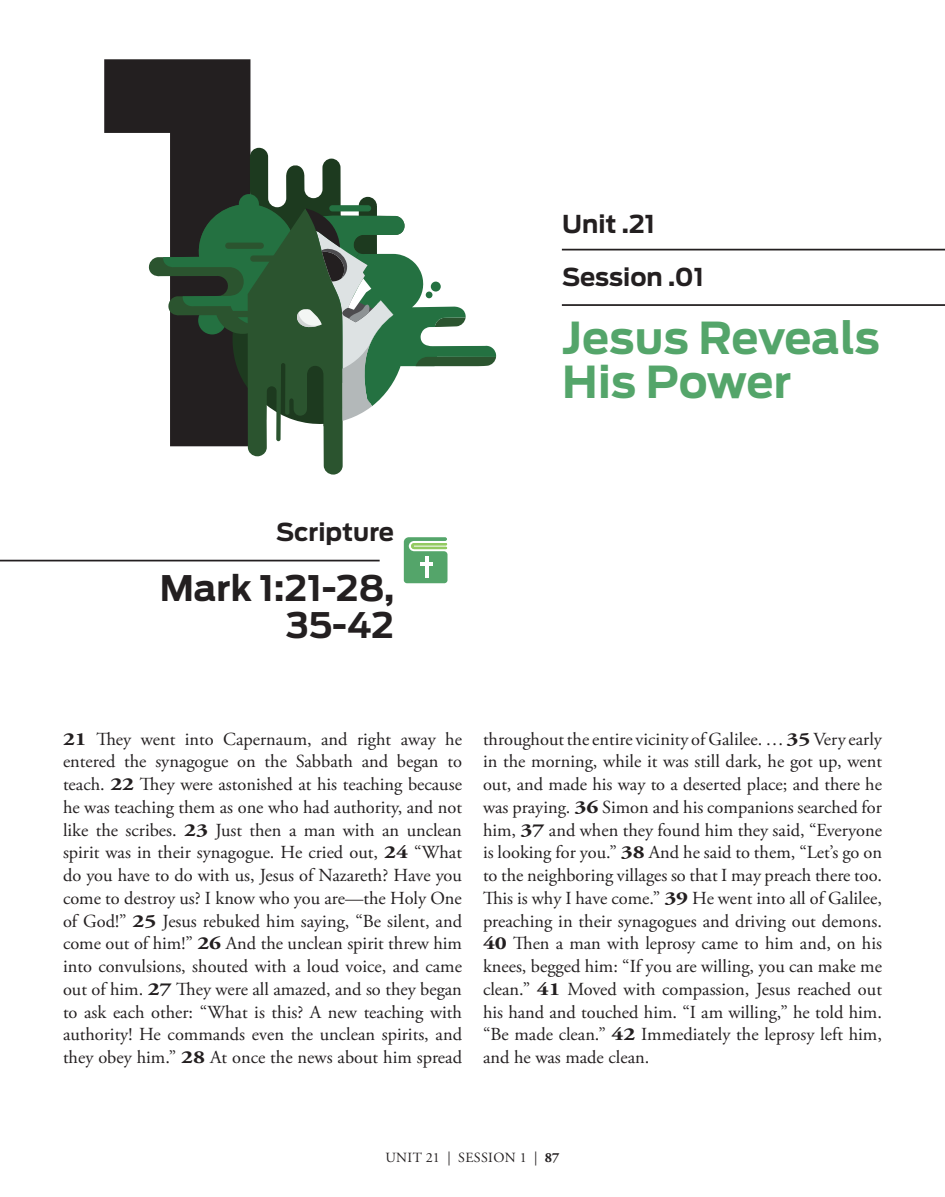
<style>
.page{position:relative;width:945px;height:1197px;background:#fff}
.page>*{position:absolute;margin:0;border:0;box-sizing:border-box;transform-origin:0 0}
.header_session_title{font:700 43.75px "Antenna";color:#54a56a}
.header_large_right{font:700 35px/36.8px "Antenna";color:#231f20;text-align:right}
.header_smallest_left{font:700 24.5px "Antenna";color:#231f20}
.header_smallest_righ{font:700 24.5px "Antenna";color:#231f20}
.scripture{font:18.38px/22.8px "Adobe Garamond Pro";color:#231f20;text-align:justify}
.t1{font:14px "Adobe Garamond Pro";letter-spacing:.025em;color:#231f20}
.s1{font-weight:700}
</style>
<div class="page">
<svg style="left:104px;top:59px;width:146px;height:89px;background:#343132"></svg>
<hr style="left:0;top:560px;width:380px;height:1px;background:#231f20">
<svg style="left:404px;top:537px;width:44px;height:46px;background:#78b884"></svg>
<hr style="left:562px;top:304px;width:383px;height:2px;background:#231f20">
<hr style="left:562px;top:249px;width:383px;height:1px;background:#231f20">
<svg style="left:148px;top:148px;width:348px;height:327px"></svg>
<p class="header_smallest_righ" style="left:276px;top:517px;width:119px">Scripture</p>
<p class="header_large_right" style="left:160px;top:570px;width:236px">Mark 1:21-28,<br>35-42</p>
<p class="header_smallest_left" style="left:562px;top:210px;width:94px">Unit .21</p>
<p class="header_smallest_left" style="left:562px;top:263px;width:143px">Session .01</p>
<p class="header_session_title" style="left:562px;top:312px;width:319px">Jesus Reveals</p>
<p class="header_session_title" style="left:562px;top:356px;width:231px">His Power</p>
<p class="scripture" style="left:63px;top:728px;width:401px"><span class="s1">21</span> They went into Capernaum, and right away he entered the synagogue on the Sabbath and began to teach. <span class="s1">22</span> They were astonished at his teaching because he was teaching them as one who had authority, and not like the scribes. <span class="s1">23</span> Just then a man with an unclean spirit was in their synagogue. He cried out, <span class="s1">24</span> “What do you have to do with us, Jesus of Nazareth? Have you come to destroy us? I know who you are—the Holy One of God!” <span class="s1">25</span> Jesus rebuked him saying, “Be silent, and come out of him!” <span class="s1">26</span> And the unclean spirit threw him into convulsions, shouted with a loud voice, and came out of him. <span class="s1">27</span> They were all amazed, and so they began to ask each other: “What is this? A new teaching with authority! He commands even the unclean spirits, and they obey him.” <span class="s1">28</span> At once the news about him spread</p>
<p class="scripture" style="left:483px;top:728px;width:401px">throughout the entire vicinity of Galilee. … <span class="s1">35</span>Very early in the morning, while it was still dark, he got up, went out, and made his way to a deserted place; and there he was praying. <span class="s1">36</span> Simon and his companions searched for him, <span class="s1">37</span> and when they found him they said, “Everyone is looking for you.” <span class="s1">38</span> And he said to them, “Let’s go on to the neighboring villages so that I may preach there too.<br>This is why I have come.” <span class="s1">39</span> He went into all of Galilee, preaching in their synagogues and driving out demons.<br><span class="s1">40</span> Then a man with leprosy came to him and, on his knees, begged him: “If you are willing, you can make me clean.” <span class="s1">41</span> Moved with compassion, Jesus reached out his hand and touched him. “I am willing,” he told him. “Be made clean.” <span class="s1">42</span> Immediately the leprosy left him, and he was made clean.</p>
<p class="t1" style="left:386px;top:1150px;width:176px">UNIT 21 | SESSION 1 | <span class="s1">87</span></p>
</div>
